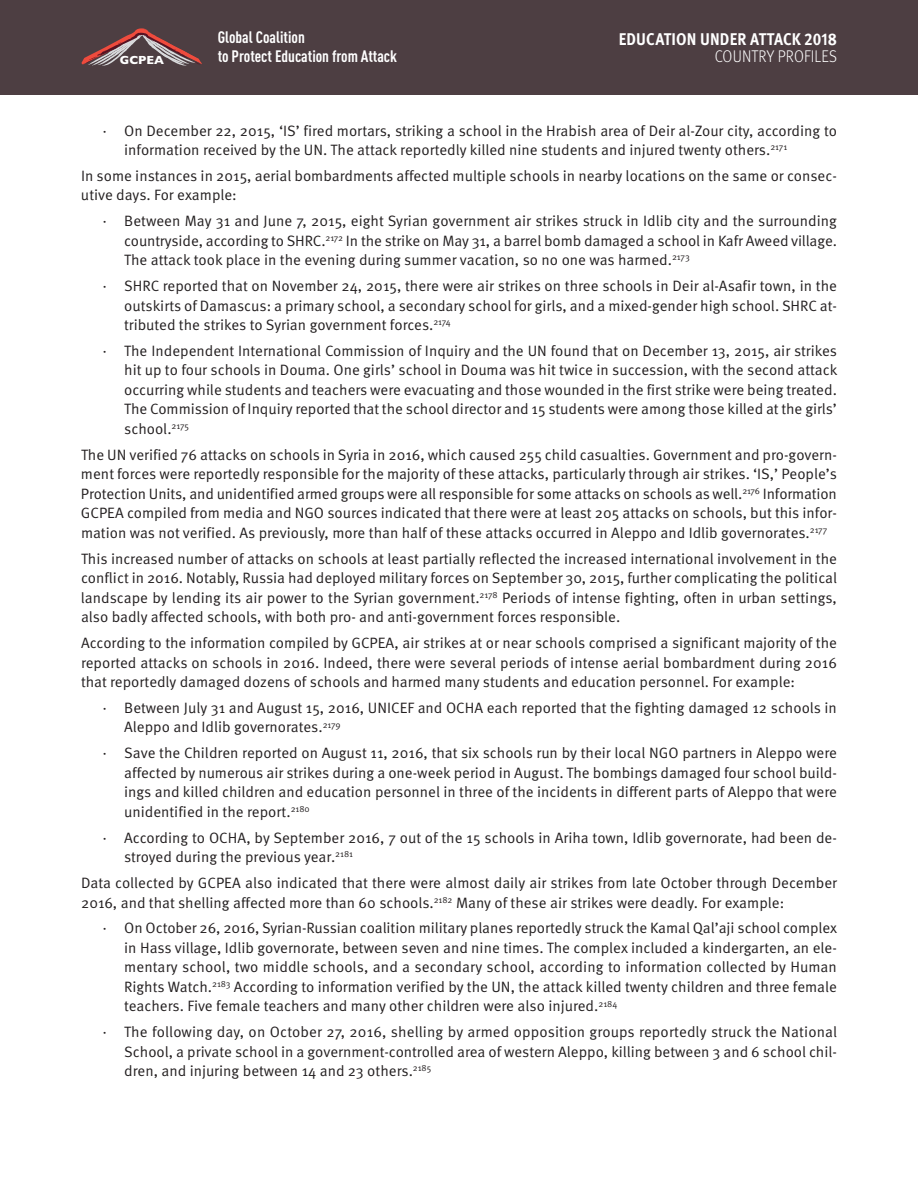
<style>
.page{position:relative;width:918px;height:1188px;background:#fff}
.page>*{position:absolute;margin:0;border:0;box-sizing:border-box;transform-origin:0 0}
.t1{font:700 16.95px "Meta Pro";letter-spacing:.01em;color:#fff;scale:.9 1}
.t2{font:300 16.95px "Meta Pro";letter-spacing:.01em;color:#fff;scale:.9 1}
.t3{font:700 16.35px/19.4px "DIN Cond";color:#fff}
.t4{font:15px/19.5px "Meta Pro Norm";color:#231f20;text-align:justify}
.t5{font:700 11.85px "Gill Sans";color:#fff}
</style>
<div class="page">
<div style="left:0;top:0;width:918px;height:95px;background:#4d3e42"></div>
<svg style="left:81px;top:28px;width:121px;height:38px"></svg>
<p class="t3" style="left:218px;top:29px;width:181px">Global Coalition<br>to Protect Education from Attack</p>
<p class="t1" style="left:619px;top:33px;width:244px">EDUCATION UNDER ATTACK 2018</p>
<p class="t5" style="left:120px;top:53px;width:46px">GCPEA</p>
<p class="t2" style="left:715px;top:50px;width:137px">COUNTRY PROFILES</p>
<p class="t4" style="left:124px;top:122px;width:714px;text-indent:-22px">· On December 22, 2015, ‘IS’ fired mortars, striking a school in the Hrabish area of Deir al-Zour city, according to information received by the UN. The attack reportedly killed nine students and injured twenty others.<sup>2171</sup></p>
<p class="t4" style="left:81px;top:167px;width:757px">In some instances in 2015, aerial bombardments affected multiple schools in nearby locations on the same or consec&shy;utive days. For example:</p>
<p class="t4" style="left:124px;top:212px;width:714px;text-indent:-22px">· Between May 31 and June 7, 2015, eight Syrian government air strikes struck in Idlib city and the surrounding countryside, according to SHRC.<sup>2172</sup> In the strike on May 31, a barrel bomb damaged a school in Kafr Aweed village.<br>The attack took place in the evening during summer vacation, so no one was harmed.<sup>2173</sup></p>
<p class="t4" style="left:124px;top:277px;width:714px;text-indent:-22px">· SHRC reported that on November 24, 2015, there were air strikes on three schools in Deir al-Asafir town, in the outskirts of Damascus: a primary school, a secondary school for girls, and a mixed-gender high school. SHRC at&shy;tributed the strikes to Syrian government forces.<sup>2174</sup></p>
<p class="t4" style="left:124px;top:342px;width:715px;text-indent:-22px">· The Independent International Commission of Inquiry and the UN found that on December 13, 2015, air strikes hit up to four schools in Douma. One girls’ school in Douma was hit twice in succession, with the second attack occurring while students and teachers were evacuating and those wounded in the first strike were being treated.<br>The Commission of Inquiry reported that the school director and 15 students were among those killed at the girls’ school.<sup>2175</sup></p>
<p class="t4" style="left:81px;top:446px;width:758px">The UN verified 76 attacks on schools in Syria in 2016, which caused 255 child casualties. Government and pro-govern&shy;ment forces were reportedly responsible for the majority of these attacks, particularly through air strikes. ‘IS,’ People’s Protection Units, and unidentified armed groups were all responsible for some attacks on schools as well.<sup>2176</sup> Information GCPEA compiled from media and NGO sources indicated that there were at least 205 attacks on schools, but this infor&shy;mation was not verified. As previously, more than half of these attacks occurred in Aleppo and Idlib governorates.<sup>2177</sup></p>
<p class="t4" style="left:81px;top:550px;width:758px">This increased number of attacks on schools at least partially reflected the increased international involvement in the conflict in 2016. Notably, Russia had deployed military forces on September 30, 2015, further complicating the political landscape by lending its air power to the Syrian government.<sup>2178</sup> Periods of intense fighting, often in urban settings, also badly affected schools, with both pro- and anti-government forces responsible.</p>
<p class="t4" style="left:81px;top:634px;width:757px">According to the information compiled by GCPEA, air strikes at or near schools comprised a significant majority of the reported attacks on schools in 2016. Indeed, there were several periods of intense aerial bombardment during 2016 that reportedly damaged dozens of schools and harmed many students and education personnel. For example:</p>
<p class="t4" style="left:124px;top:699px;width:714px;text-indent:-22px">· Between July 31 and August 15, 2016, UNICEF and OCHA each reported that the fighting damaged 12 schools in<br>Aleppo and Idlib governorates.<sup>2179</sup></p>
<p class="t4" style="left:124px;top:745px;width:714px;text-indent:-22px">· Save the Children reported on August 11, 2016, that six schools run by their local NGO partners in Aleppo were affected by numerous air strikes during a one-week period in August. The bombings damaged four school build&shy;ings and killed children and education personnel in three of the incidents in different parts of Aleppo that were unidentified in the report.<sup>2180</sup></p>
<p class="t4" style="left:124px;top:829px;width:714px;text-indent:-22px">· According to OCHA, by September 2016, 7 out of the 15 schools in Ariha town, Idlib governorate, had been de&shy;stroyed during the previous year.<sup>2181</sup></p>
<p class="t4" style="left:81px;top:874px;width:758px">Data collected by GCPEA also indicated that there were almost daily air strikes from late October through December<br>2016, and that shelling affected more than 60 schools.<sup>2182</sup> Many of these air strikes were deadly. For example:</p>
<p class="t4" style="left:124px;top:920px;width:715px;text-indent:-22px">· On October 26, 2016, Syrian-Russian coalition military planes reportedly struck the Kamal Qal’aji school complex in Hass village, Idlib governorate, between seven and nine times. The complex included a kindergarten, an ele&shy;mentary school, two middle schools, and a secondary school, according to information collected by Human Rights Watch.<sup>2183</sup> According to information verified by the UN, the attack killed twenty children and three female teachers. Five female teachers and many other children were also injured.<sup>2184</sup></p>
<p class="t4" style="left:124px;top:1024px;width:714px;text-indent:-22px">· The following day, on October 27, 2016, shelling by armed opposition groups reportedly struck the National School, a private school in a government-controlled area of western Aleppo, killing between 3 and 6 school chil&shy;dren, and injuring between 14 and 23 others.<sup>2185</sup></p>
</div>
